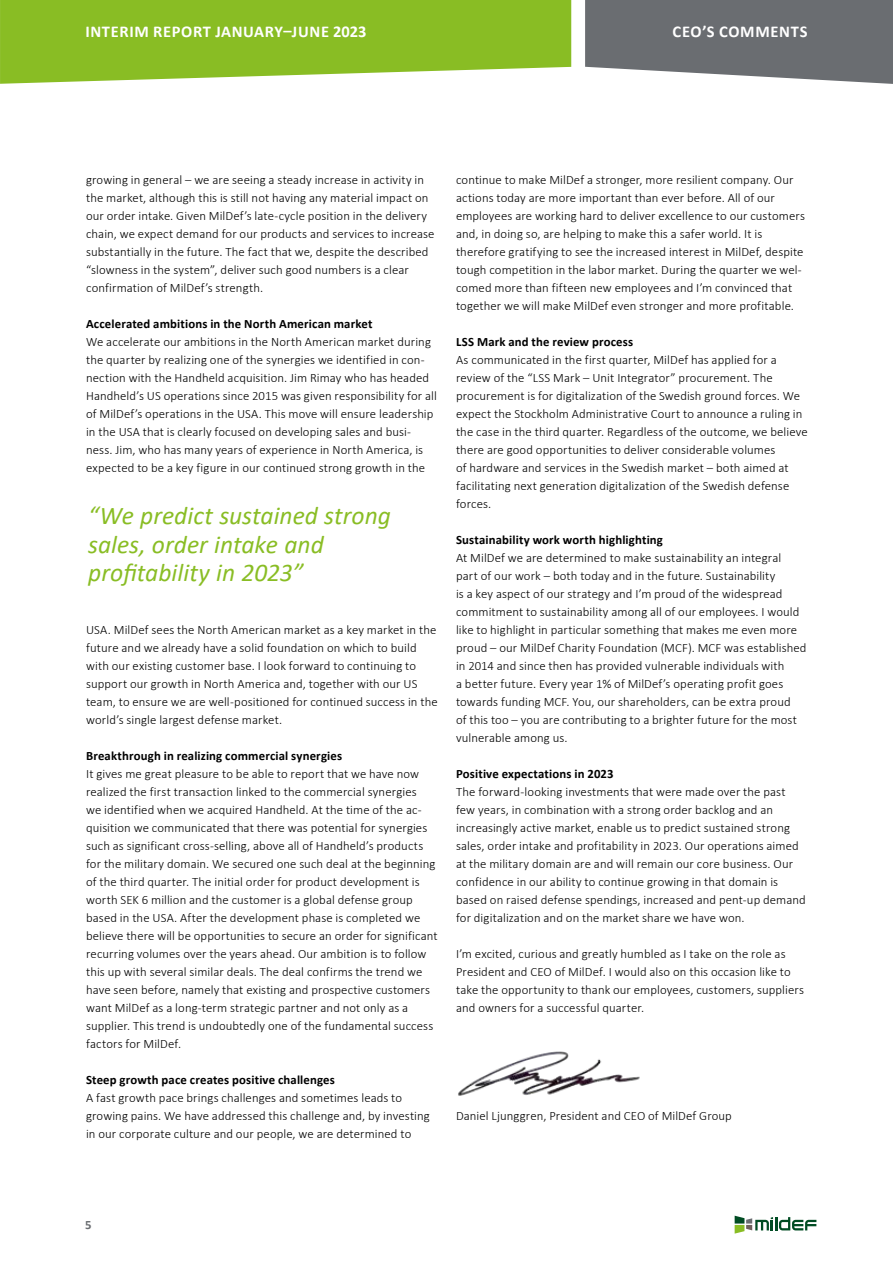
<style>
.page{position:relative;width:893px;height:1263px;background:#fff}
.page>*{position:absolute;margin:0;border:0;box-sizing:border-box;transform-origin:0 0}
.t1{font:italic 25.5px/28.5px "Calibri";color:#89bd24}
.t2{font:700 16.5px "Calibri";letter-spacing:.04em;color:#fff}
.t3{font:300 12.75px/18px "Calibri";letter-spacing:.005em;color:#000}
.t4{font:700 12.75px "Calibri";letter-spacing:.01em;color:#000}
.t5{font:700 12.75px "Calibri";color:#6a6d71}
</style>
<div class="page">
<svg style="left:0;top:0;width:571px;height:84px;background:#95c33a"></svg>
<svg style="left:585px;top:0;width:308px;height:84px;background:#797c7f"></svg>
<svg style="left:735px;top:1216px;width:81px;height:17px"></svg>
<img style="left:458px;top:1051px;width:182px;height:45px">
<p class="t2" style="left:85px;top:20px;width:283px">INTERIM REPORT JANUARY–JUNE 2023</p>
<p class="t2" style="left:672px;top:20px;width:137px">CEO’S COMMENTS</p>
<p class="t3" style="left:86px;top:170px;width:350px">growing in general – we are seeing a steady increase in activity in the market, although this is still not having any material impact on our order intake. Given MilDef’s late-cycle position in the delivery chain, we expect demand for our products and services to increase substantially in the future. The fact that we, despite the described “slowness in the system”, deliver such good numbers is a clear confirmation of MilDef’s strength.</p>
<p class="t4" style="left:86px;top:314px;width:288px">Accelerated ambitions in the North American market</p>
<p class="t3" style="left:86px;top:332px;width:352px">We accelerate our ambitions in the North American market during the quarter by realizing one of the synergies we identified in con&shy;nection with the Handheld acquisition. Jim Rimay who has headed Handheld’s US operations since 2015 was given responsibility for all of MilDef’s operations in the USA. This move will ensure leadership in the USA that is clearly focused on developing sales and busi&shy;ness. Jim, who has many years of experience in North America, is expected to be a key figure in our continued strong growth in the</p>
<h1 class="t1" style="left:88px;top:500px;width:304px">“We predict sustained strong sales, order intake and profitability in 2023”</h1>
<p class="t3" style="left:86px;top:620px;width:353px">USA. MilDef sees the North American market as a key market in the future and we already have a solid foundation on which to build with our existing customer base. I look forward to continuing to support our growth in North America and, together with our US team, to ensure we are well-positioned for continued success in the world’s single largest defense market.</p>
<p class="t4" style="left:86px;top:746px;width:258px">Breakthrough in realizing commercial synergies</p>
<p class="t3" style="left:86px;top:764px;width:353px">It gives me great pleasure to be able to report that we have now realized the first transaction linked to the commercial synergies<br>we identified when we acquired Handheld. At the time of the ac&shy;quisition we communicated that there was potential for synergies such as significant cross-selling, above all of Handheld’s products for the military domain. We secured one such deal at the beginning of the third quarter. The initial order for product development is worth SEK 6 million and the customer is a global defense group based in the USA. After the development phase is completed we believe there will be opportunities to secure an order for significant recurring volumes over the years ahead. Our ambition is to follow this up with several similar deals. The deal confirms the trend we have seen before, namely that existing and prospective customers want MilDef as a long-term strategic partner and not only as a supplier. This trend is undoubtedly one of the fundamental success factors for MilDef.</p>
<p class="t4" style="left:86px;top:1071px;width:250px">Steep growth pace creates positive challenges</p>
<p class="t3" style="left:86px;top:1088px;width:345px">A fast growth pace brings challenges and sometimes leads to growing pains. We have addressed this challenge and, by investing in our corporate culture and our people, we are determined to</p>
<p class="t3" style="left:456px;top:170px;width:350px">continue to make MilDef a stronger, more resilient company. Our actions today are more important than ever before. All of our employees are working hard to deliver excellence to our customers and, in doing so, are helping to make this a safer world. It is therefore gratifying to see the increased interest in MilDef, despite tough competition in the labor market. During the quarter we wel&shy;comed more than fifteen new employees and I’m convinced that together we will make MilDef even stronger and more profitable.</p>
<p class="t4" style="left:456px;top:333px;width:179px">LSS Mark and the review process</p>
<p class="t3" style="left:456px;top:350px;width:353px">As communicated in the first quarter, MilDef has applied for a review of the “LSS Mark – Unit Integrator” procurement. The procurement is for digitalization of the Swedish ground forces. We expect the Stockholm Administrative Court to announce a ruling in the case in the third quarter. Regardless of the outcome, we believe there are good opportunities to deliver considerable volumes<br>of hardware and services in the Swedish market – both aimed at facilitating next generation digitalization of the Swedish defense forces.</p>
<p class="t4" style="left:456px;top:531px;width:208px">Sustainability work worth highlighting</p>
<p class="t3" style="left:456px;top:548px;width:352px">At MilDef we are determined to make sustainability an integral<br>part of our work – both today and in the future. Sustainability<br>is a key aspect of our strategy and I’m proud of the widespread commitment to sustainability among all of our employees. I would like to highlight in particular something that makes me even more proud – our MilDef Charity Foundation (MCF). MCF was established in 2014 and since then has provided vulnerable individuals with<br>a better future. Every year 1% of MilDef’s operating profit goes towards funding MCF. You, our shareholders, can be extra proud<br>of this too – you are contributing to a brighter future for the most vulnerable among us.</p>
<p class="t4" style="left:456px;top:765px;width:159px">Positive expectations in 2023</p>
<p class="t3" style="left:456px;top:783px;width:351px">The forward-looking investments that were made over the past few years, in combination with a strong order backlog and an increasingly active market, enable us to predict sustained strong sales, order intake and profitability in 2023. Our operations aimed at the military domain are and will remain our core business. Our confidence in our ability to continue growing in that domain is based on raised defense spendings, increased and pent-up demand for digitalization and on the market share we have won.</p>
<p class="t3" style="left:456px;top:945px;width:349px">I’m excited, curious and greatly humbled as I take on the role as President and CEO of MilDef. I would also on this occasion like to take the opportunity to thank our employees, customers, suppliers and owners for a successful quarter.</p>
<p class="t3" style="left:456px;top:1107px;width:277px">Daniel Ljunggren, President and CEO of MilDef Group</p>
<p class="t5" style="left:85px;top:1216px;width:8px">5</p>
</div>
